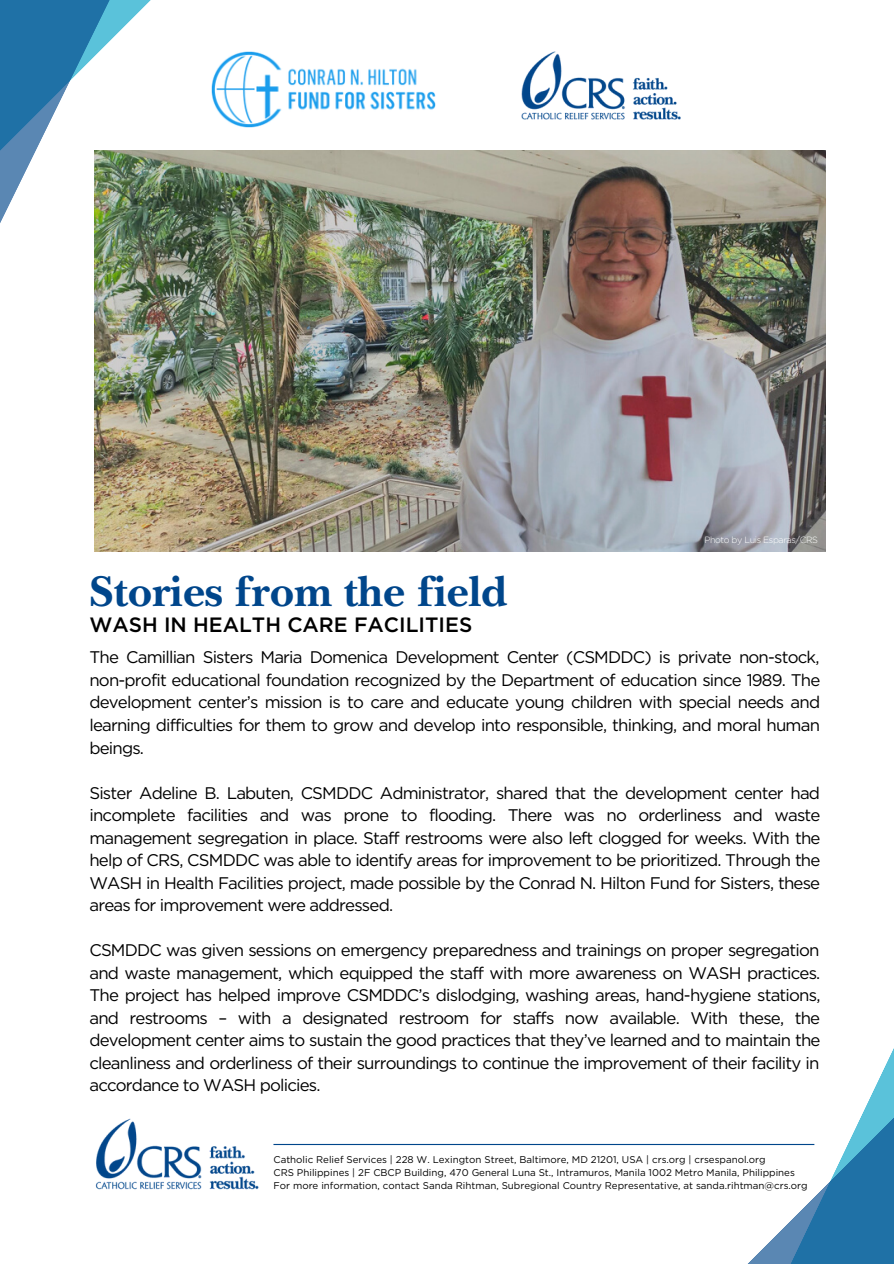
<style>
.page{position:relative;width:894px;height:1264px;background:#fff}
.page>*{position:absolute;margin:0;border:0;box-sizing:border-box;transform-origin:0 0}
.t1{font:700 45px "New Baskerville Std";letter-spacing:-.005em;color:#00468b}
.t2{font:500 20.7px "Gotham";color:#000}
.t3{font:16.8px/22.5px "Gotham";letter-spacing:-.05em;color:#000;text-align:justify}
.t4{font:9.75px "Gotham";color:#000}
.t5{font:300 9px "Gotham";letter-spacing:-.04em;color:#fff}
</style>
<div class="page">
<svg style="left:0;top:0;width:151px;height:223px"></svg>
<svg style="left:725px;top:1050px;width:168px;height:213px"></svg>
<img style="left:211px;top:51px;width:224px;height:77px">
<img style="left:521px;top:51px;width:160px;height:69px">
<img style="left:95px;top:1118px;width:164px;height:72px">
<hr style="left:273px;top:1143px;width:541px;height:1px;background:#00468b">
<img style="left:94px;top:150px;width:731px;height:401px">
<p class="t1" style="left:89px;top:575px;width:419px">Stories from the field</p>
<p class="t2" style="left:89px;top:612px;width:384px">WASH IN HEALTH CARE FACILITIES</p>
<p class="t5" style="left:704px;top:534px;width:115px">Photo by Luis Esparas/CRS</p>
<p class="t3" style="left:89px;top:646px;width:732px">The Camillian Sisters Maria Domenica Development Center (CSMDDC) is private non-stock, non-profit educational foundation recognized by the Department of education since 1989. The development center’s mission is to care and educate young children with special needs and learning difficulties for them to grow and develop into responsible, thinking, and moral human beings.</p>
<p class="t3" style="left:89px;top:781px;width:732px">Sister Adeline B. Labuten, CSMDDC Administrator, shared that the development center had incomplete facilities and was prone to flooding. There was no orderliness and waste management segregation in place. Staff restrooms were also left clogged for weeks. With the help of CRS, CSMDDC was able to identify areas for improvement to be prioritized. Through the WASH in Health Facilities project, made possible by the Conrad N. Hilton Fund for Sisters, these areas for improvement were addressed.</p>
<p class="t3" style="left:89px;top:939px;width:732px">CSMDDC was given sessions on emergency preparedness and trainings on proper segregation and waste management, which equipped the staff with more awareness on WASH practices.<br>The project has helped improve CSMDDC’s dislodging, washing areas, hand-hygiene stations, and restrooms – with a designated restroom for staffs now available. With these, the development center aims to sustain the good practices that they’ve learned and to maintain the cleanliness and orderliness of their surroundings to continue the improvement of their facility in accordance to WASH policies.</p>
<p class="t4" style="left:273px;top:1153px;width:493px">Catholic Relief Services | 228 W. Lexington Street, Baltimore, MD 21201, USA | crs.org | crsespanol.org</p>
<p class="t4" style="left:273px;top:1166px;width:523px">CRS Philippines | 2F CBCP Building, 470 General Luna St., Intramuros, Manila 1002 Metro Manila, Philippines</p>
<p class="t4" style="left:273px;top:1179px;width:535px">For more information, contact Sanda Rihtman, Subregional Country Representative, at sanda.rihtman@crs.org</p>
</div>
